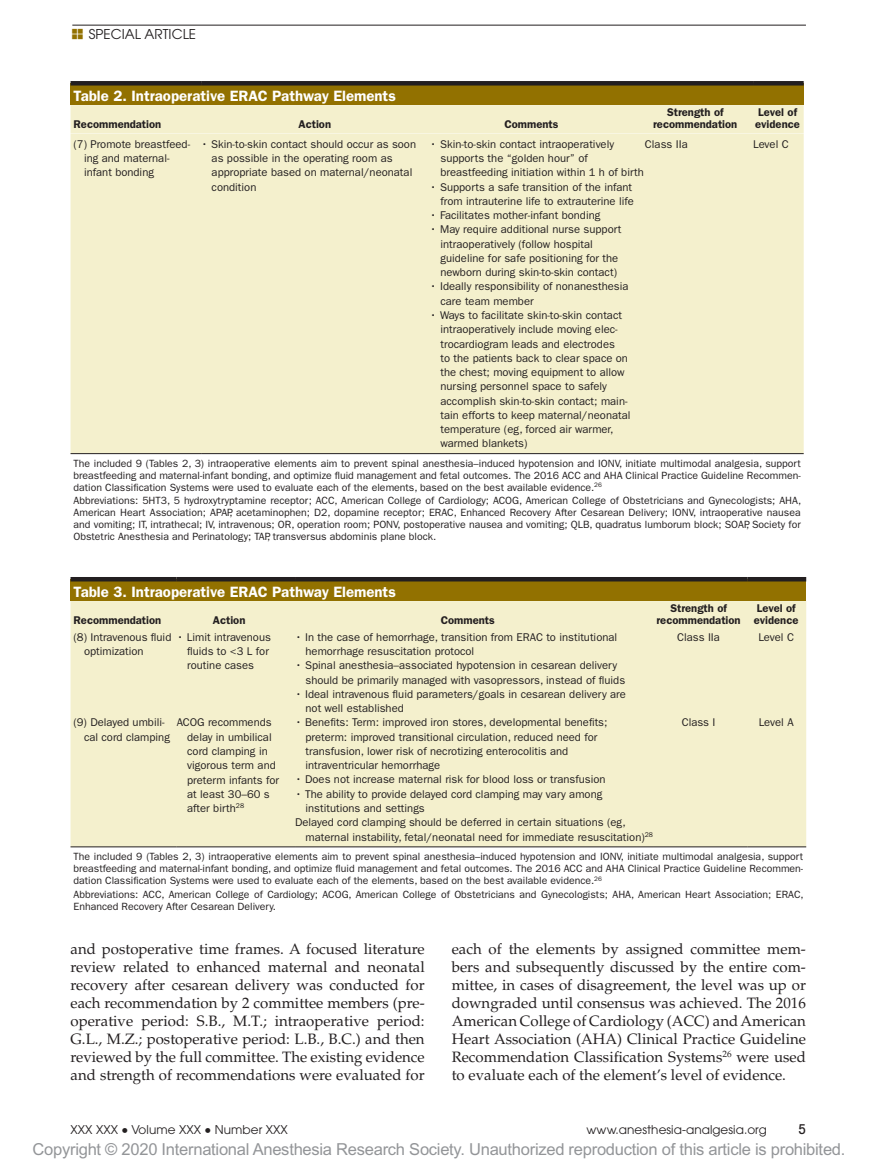
<style>
.page{position:relative;width:878px;height:1175px;background:#fff}
.page>*{position:absolute;margin:0;border:0;box-sizing:border-box;transform-origin:0 0}
.t1{font:16.5px "Arial MT Std";letter-spacing:-.015em;color:#939598}
.t2{font:15px/18px "Palatino LT Std";color:#231f20;text-align:justify}
.t3{font:600 15px "ITC Franklin Gothic Std";color:#fff}
.t4{font:13.5px "Avant Garde";color:#231f20}
.t5{font:500 condensed 13.5px "Avant Garde";color:#231f20}
.t6{font:12px "Avant Garde";letter-spacing:.005em;color:#231f20}
.t7{font:11.25px/14.2px "ITC Franklin Gothic Std";color:#231f20}
.t8{font:600 11.25px/12.8px "ITC Franklin Gothic Std";color:#231f20;text-align:center}
.t9{font:10.5px/12px "ITC Franklin Gothic Std";color:#231f20;text-align:justify}
.s1{font-family:"Gandhari Unicode";font-size:18.75px}
</style>
<div class="page">
<hr style="left:72px;top:25px;width:733px;height:1px;background:#231f20">
<div style="left:70px;top:134px;width:733px;height:319px;background:#f4f0cd"></div>
<hr style="left:70px;top:453px;width:131px;height:1px;background:#231f20">
<hr style="left:201px;top:453px;width:229px;height:1px;background:#231f20">
<hr style="left:430px;top:453px;width:215px;height:1px;background:#231f20">
<hr style="left:645px;top:453px;width:108px;height:1px;background:#231f20">
<hr style="left:753px;top:453px;width:50px;height:1px;background:#231f20">
<div style="left:70px;top:83px;width:733px;height:22px;background:#927100"></div>
<div style="left:70px;top:105px;width:733px;height:28px;background:#f4f0cd"></div>
<div style="left:70px;top:81px;width:131px;height:5px;background:#231f20"></div>
<div style="left:201px;top:81px;width:229px;height:5px;background:#231f20"></div>
<div style="left:430px;top:81px;width:215px;height:5px;background:#231f20"></div>
<div style="left:645px;top:81px;width:108px;height:5px;background:#231f20"></div>
<div style="left:753px;top:81px;width:50px;height:5px;background:#231f20"></div>
<div style="left:70px;top:579px;width:736px;height:22px;background:#927100"></div>
<div style="left:70px;top:601px;width:736px;height:245px;background:#f4f0cd"></div>
<hr style="left:70px;top:577px;width:107px;height:4px;background:#231f20">
<hr style="left:177px;top:577px;width:118px;height:4px;background:#231f20">
<hr style="left:295px;top:577px;width:359px;height:4px;background:#231f20">
<hr style="left:654px;top:577px;width:93px;height:4px;background:#231f20">
<hr style="left:747px;top:577px;width:59px;height:4px;background:#231f20">
<hr style="left:70px;top:846px;width:107px;height:1px;background:#231f20">
<hr style="left:177px;top:846px;width:118px;height:1px;background:#231f20">
<hr style="left:295px;top:846px;width:359px;height:1px;background:#231f20">
<hr style="left:654px;top:846px;width:93px;height:1px;background:#231f20">
<hr style="left:747px;top:846px;width:59px;height:1px;background:#231f20">
<p class="t4" style="left:89px;top:26px;width:109px">Special Article</p>
<h2 class="t3" style="left:74px;top:87px;width:324px">Table 2. Intraoperative ERAC Pathway Elements</h2>
<p class="t8" style="left:74px;top:118px;width:89px">Recommendation</p>
<p class="t8" style="left:298px;top:118px;width:34px">Action</p>
<p class="t8" style="left:504px;top:118px;width:55px">Comments</p>
<p class="t8" style="left:653px;top:105px;width:86px">Strength of recommendation</p>
<p class="t8" style="left:755px;top:105px;width:46px;text-align:left">Level of evidence</p>
<p class="t7" style="left:84px;top:137px;width:108px;text-indent:-10px">(7) Promote breastfeed&shy;ing and maternal&shy;infant bonding</p>
<p class="t7" style="left:211px;top:137px;width:206px;text-indent:-10px">• Skin-to-skin contact should occur as soon as possible in the operating room as appropriate based on maternal/neonatal condition</p>
<p class="t7" style="left:440px;top:137px;width:205px;text-indent:-10px">• Skin-to-skin contact intraoperatively supports the “golden hour” of breastfeeding initiation within 1 h of birth</p>
<p class="t7" style="left:645px;top:137px;width:44px">Class IIa</p>
<p class="t7" style="left:753px;top:137px;width:37px">Level C</p>
<p class="t7" style="left:430px;top:180px;width:205px;text-align:right">• Supports a safe transition of the infant from intrauterine life to extrauterine life</p>
<p class="t7" style="left:430px;top:208px;width:172px">• Facilitates mother-infant bonding</p>
<p class="t7" style="left:440px;top:222px;width:182px;text-indent:-10px">• May require additional nurse support intraoperatively (follow hospital guideline for safe positioning for the newborn during skin-to-skin contact)</p>
<p class="t7" style="left:440px;top:279px;width:189px;text-indent:-10px">• Ideally responsibility of nonanesthesia care team member</p>
<p class="t7" style="left:440px;top:308px;width:191px;text-indent:-10px">• Ways to facilitate skin-to-skin contact intraoperatively include moving elec&shy;trocardiogram leads and electrodes<br>to the patients back to clear space on the chest; moving equipment to allow nursing personnel space to safely accomplish skin-to-skin contact; main&shy;tain efforts to keep maternal/neonatal temperature (eg, forced air warmer, warmed blankets)</p>
<p class="t9" style="left:74px;top:457px;width:728px">The included 9 (Tables 2, 3) intraoperative elements aim to prevent spinal anesthesia–induced hypotension and IONV, initiate multimodal analgesia, support breastfeeding and maternal-infant bonding, and optimize fluid management and fetal outcomes. The 2016 ACC and AHA Clinical Practice Guideline Recommen&shy;dation Classification Systems were used to evaluate each of the elements, based on the best available evidence.<sup>26</sup></p>
<p class="t9" style="left:74px;top:495px;width:729px">Abbreviations: 5HT3, 5 hydroxytryptamine receptor; ACC, American College of Cardiology; ACOG, American College of Obstetricians and Gynecologists; AHA, American Heart Association; APAP, acetaminophen; D2, dopamine receptor; ERAC, Enhanced Recovery After Cesarean Delivery; IONV, intraoperative nausea and vomiting; IT, intrathecal; IV, intravenous; OR, operation room; PONV, postoperative nausea and vomiting; QLB, quadratus lumborum block; SOAP, Society for Obstetric Anesthesia and Perinatology; TAP, transversus abdominis plane block.</p>
<h2 class="t3" style="left:74px;top:582px;width:324px">Table 3. Intraoperative ERAC Pathway Elements</h2>
<p class="t8" style="left:74px;top:614px;width:89px">Recommendation</p>
<p class="t8" style="left:213px;top:614px;width:34px">Action</p>
<p class="t8" style="left:440px;top:614px;width:55px">Comments</p>
<p class="t8" style="left:656px;top:601px;width:86px">Strength of recommendation</p>
<p class="t8" style="left:753px;top:601px;width:46px;text-align:left">Level of evidence</p>
<p class="t7" style="left:84px;top:630px;width:89px;text-indent:-10px">(8) Intravenous fluid optimization</p>
<p class="t7" style="left:187px;top:630px;width:85px;text-indent:-10px">• Limit intravenous fluids to &lt;3 L for routine cases</p>
<p class="t7" style="left:305px;top:630px;width:313px;text-indent:-10px">• In the case of hemorrhage, transition from ERAC to institutional hemorrhage resuscitation protocol</p>
<p class="t7" style="left:677px;top:630px;width:44px">Class IIa</p>
<p class="t7" style="left:758px;top:630px;width:37px">Level C</p>
<p class="t7" style="left:305px;top:658px;width:321px;text-indent:-10px">• Spinal anesthesia–associated hypotension in cesarean delivery should be primarily managed with vasopressors, instead of fluids</p>
<p class="t7" style="left:305px;top:687px;width:322px;text-indent:-10px">• Ideal intravenous fluid parameters/goals in cesarean delivery are not well established</p>
<p class="t7" style="left:84px;top:715px;width:87px;text-indent:-10px">(9) Delayed umbili&shy;cal cord clamping</p>
<p class="t7" style="left:187px;top:715px;width:93px;text-indent:-10px">ACOG recommends delay in umbilical cord clamping in vigorous term and preterm infants for at least 30–60 s after birth<sup>28</sup></p>
<p class="t7" style="left:305px;top:715px;width:303px;text-indent:-10px">• Benefits: Term: improved iron stores, developmental benefits; preterm: improved transitional circulation, reduced need for transfusion, lower risk of necrotizing enterocolitis and intraventricular hemorrhage</p>
<p class="t7" style="left:681px;top:715px;width:35px">Class I</p>
<p class="t7" style="left:758px;top:715px;width:36px">Level A</p>
<p class="t7" style="left:295px;top:772px;width:312px">• Does not increase maternal risk for blood loss or transfusion</p>
<p class="t7" style="left:295px;top:786px;width:309px">• The ability to provide delayed cord clamping may vary among</p>
<p class="t7" style="left:305px;top:801px;width:121px">institutions and settings</p>
<p class="t7" style="left:295px;top:815px;width:332px">Delayed cord clamping should be deferred in certain situations (eg,</p>
<p class="t7" style="left:305px;top:829px;width:349px">maternal instability, fetal/neonatal need for immediate resuscitation)<sup>28</sup></p>
<p class="t9" style="left:74px;top:850px;width:731px">The included 9 (Tables 2, 3) intraoperative elements aim to prevent spinal anesthesia–induced hypotension and IONV, initiate multimodal analgesia, support breastfeeding and maternal-infant bonding, and optimize fluid management and fetal outcomes. The 2016 ACC and AHA Clinical Practice Guideline Recommen&shy;dation Classification Systems were used to evaluate each of the elements, based on the best available evidence.<sup>26</sup></p>
<p class="t9" style="left:74px;top:888px;width:731px">Abbreviations: ACC, American College of Cardiology; ACOG, American College of Obstetricians and Gynecologists; AHA, American Heart Association; ERAC,<br>Enhanced Recovery After Cesarean Delivery.</p>
<p class="t2" style="left:70px;top:939px;width:356px">and postoperative time frames. A focused literature review related to enhanced maternal and neonatal recovery after cesarean delivery was conducted for each recommendation by 2 committee members (pre&shy;operative period: S.B., M.T.; intraoperative period:<br>G.L., M.Z.; postoperative period: L.B., B.C.) and then reviewed by the full committee. The existing evidence and strength of recommendations were evaluated for</p>
<p class="t2" style="left:451px;top:939px;width:356px">each of the elements by assigned committee mem&shy;bers and subsequently discussed by the entire com&shy;mittee, in cases of disagreement, the level was up or downgraded until consensus was achieved. The 2016<br>American College of Cardiology (ACC) and American Heart Association (AHA) Clinical Practice Guideline Recommendation Classification Systems<sup>26</sup> were used to evaluate each of the element’s level of evidence.</p>
<p class="t6" style="left:70px;top:1123px;width:219px">XXX XXX <span class="s1">•</span> Volume XXX <span class="s1">•</span> Number XXX</p>
<p class="t6" style="left:586px;top:1123px;width:182px">www.anesthesia-analgesia.org</p>
<p class="t5" style="left:798px;top:1121px;width:9px">5</p>
<h1 class="t1" style="left:33px;top:1140px;width:814px">Copyright © 2020 International Anesthesia Research Society. Unauthorized reproduction of this article is prohibited.</h1>
</div>
